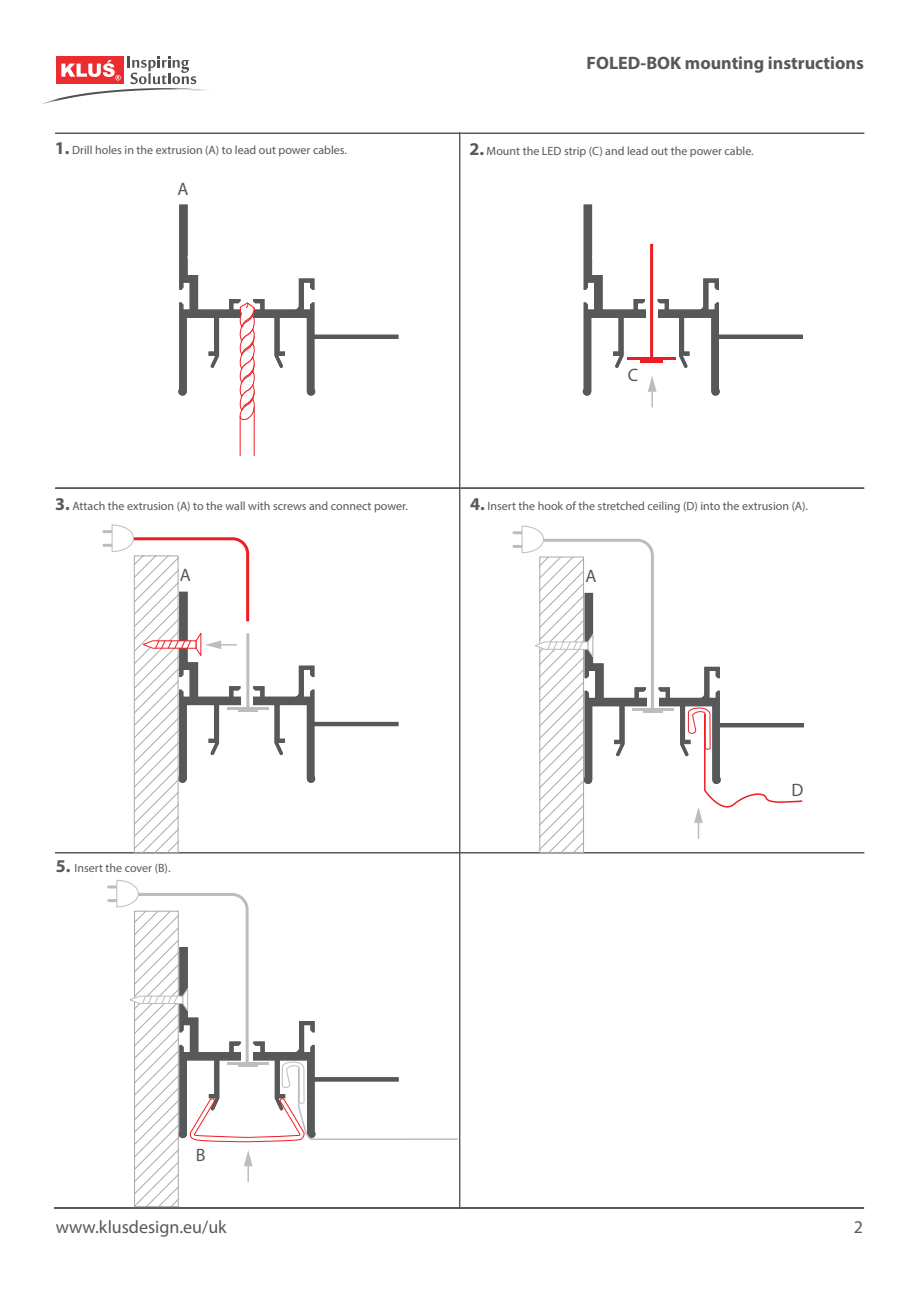
<style>
.page{position:relative;width:919px;height:1289px;background:#fff}
.page>*{position:absolute;margin:0;border:0;box-sizing:border-box;transform-origin:0 0}
.t1{font:700 18px "Myriad Pro";color:#57585a}
.t2{font:18px "Myriad Pro";color:#57585a}
.t3{font:12px "Myriad Pro";color:#57585a}
.s1{font-weight:700;font-size:18px}
</style>
<div class="page">
<div style="left:55px;top:133px;width:809px;height:1px;border:1px solid #57585a"></div>
<hr style="left:55px;top:488px;width:808px;height:1px;background:#57585a">
<div style="left:55px;top:487px;width:809px;height:1px;border:1px solid #57585a"></div>
<div style="left:459px;top:132px;width:1px;height:1076px;border:1px solid #57585a"></div>
<div style="left:55px;top:852px;width:809px;height:1px;border:1px solid #57585a"></div>
<svg style="left:42px;top:56px;width:165px;height:48px"></svg>
<div style="left:54px;top:1207px;width:810px;height:1px;border:1px solid #57585a"></div>
<svg style="left:178px;top:204px;width:220px;height:217px"></svg>
<hr style="left:254px;top:407px;width:1px;height:49px;background:#ee1d23">
<hr style="left:240px;top:416px;width:1px;height:40px;background:#ee1d23">
<svg style="left:582px;top:204px;width:220px;height:203px"></svg>
<svg style="left:134px;top:782px;width:44px;height:71px"></svg>
<hr style="left:104px;top:544px;width:15px;height:3px;background:#bcbdc0">
<hr style="left:104px;top:530px;width:15px;height:3px;background:#bcbdc0">
<hr style="left:650px;top:244px;width:3px;height:114px;background:#ee1d23">
<svg style="left:539px;top:838px;width:45px;height:14px"></svg>
<hr style="left:514px;top:545px;width:15px;height:3px;background:#bcbdc0">
<hr style="left:514px;top:531px;width:15px;height:3px;background:#bcbdc0">
<svg style="left:111px;top:524px;width:287px;height:258px"></svg>
<svg style="left:521px;top:525px;width:282px;height:313px"></svg>
<svg style="left:134px;top:1142px;width:45px;height:64px"></svg>
<hr style="left:109px;top:899px;width:15px;height:3px;background:#bcbdc0">
<hr style="left:109px;top:885px;width:15px;height:3px;background:#bcbdc0">
<svg style="left:244px;top:1150px;width:8px;height:31px"></svg>
<svg style="left:116px;top:880px;width:342px;height:262px"></svg>
<h1 class="t1" style="left:586px;top:51px;width:279px">FOLED-BOK mounting instructions</h1>
<p class="t3" style="left:55px;top:143px;width:293px"><span class="s1">1.</span> Drill holes in the extrusion (A) to lead out power cables.</p>
<p class="t3" style="left:469px;top:143px;width:286px"><span class="s1">2.</span> Mount the LED strip (C) and lead out the power cable.</p>
<h1 class="t2" style="left:177px;top:177px;width:13px">A</h1>
<h1 class="t2" style="left:627px;top:363px;width:12px">C</h1>
<p class="t3" style="left:55px;top:498px;width:354px"><span class="s1">3.</span> Attach the extrusion (A) to the wall with screws and connect power.</p>
<p class="t3" style="left:470px;top:498px;width:339px"><span class="s1">4.</span> Insert the hook of the stretched ceiling (D) into the extrusion (A).</p>
<h1 class="t2" style="left:180px;top:563px;width:13px">A</h1>
<h1 class="t2" style="left:585px;top:564px;width:13px">A</h1>
<p class="t3" style="left:56px;top:860px;width:116px"><span class="s1">5.</span> Insert the cover (B).</p>
<h1 class="t2" style="left:196px;top:1143px;width:11px">B</h1>
<h1 class="t2" style="left:791px;top:778px;width:13px">D</h1>
<h1 class="t2" style="left:56px;top:1215px;width:172px">www.klusdesign.eu/uk</h1>
<h1 class="t2" style="left:853px;top:1215px;width:11px">2</h1>
</div>
